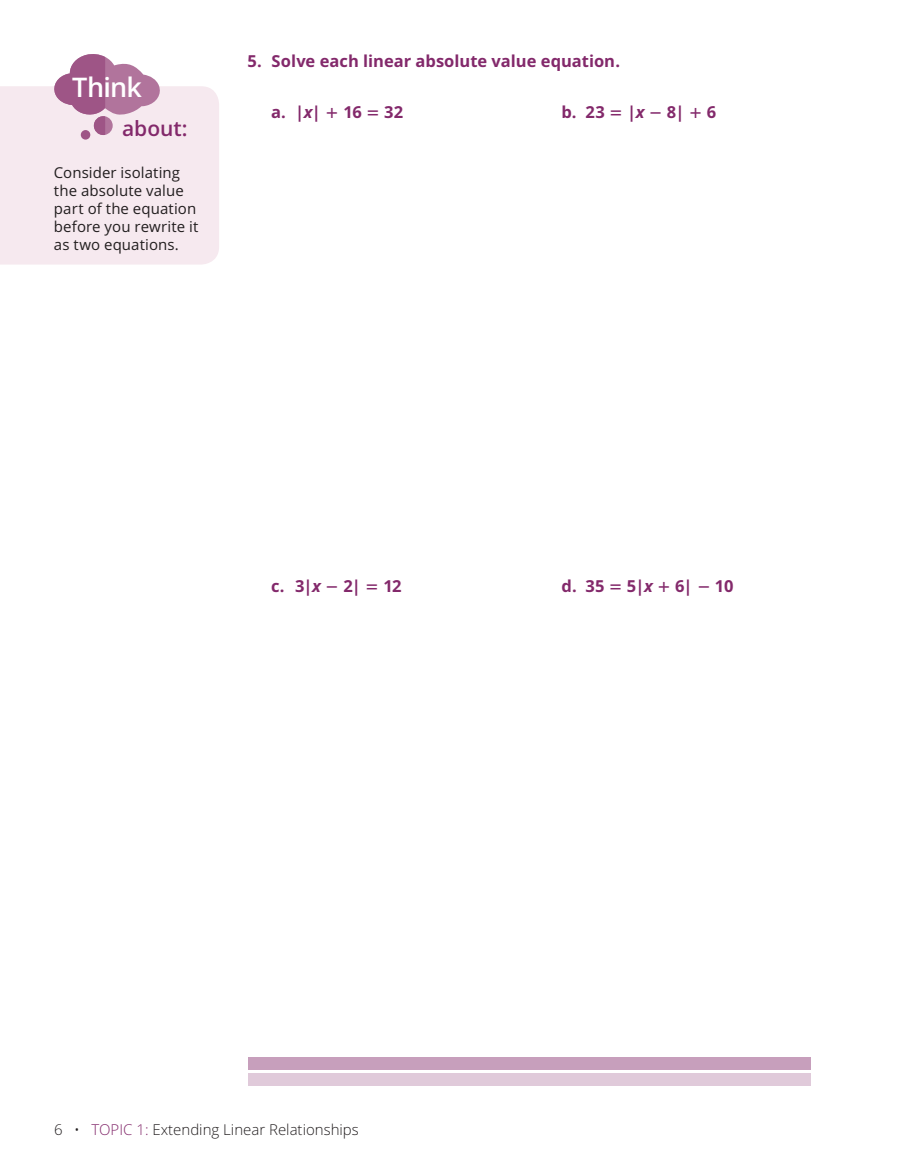
<style>
.page{position:relative;width:905px;height:1175px;background:#fff}
.page>*{position:absolute;margin:0;border:0;box-sizing:border-box;transform-origin:0 0}
.t1{font:600 27px "Open Sans";letter-spacing:-.03em;color:#fff}
.t2{font:600 21px "Open Sans";color:#83296b}
.t3{font:700 16.5px "Open Sans";color:#83296b}
.t4{font:15px/18px "Open Sans";letter-spacing:.005em;color:#231f20}
.t5{font:300 15px "Open Sans";color:#231f20}
.s1{font-style:italic}
.s2{color:#83296b}
</style>
<div class="page">
<div style="left:248px;top:1073px;width:562px;height:12px;background:#e0cada"></div>
<div style="left:248px;top:1057px;width:562px;height:12px;background:#c79fbc"></div>
<svg style="left:0;top:54px;width:219px;height:210px;background:#eedde6"></svg>
<h1 class="t1" style="left:72px;top:68px;width:71px">Think</h1>
<h2 class="t2" style="left:122px;top:114px;width:67px">about:</h2>
<p class="t4" style="left:54px;top:163px;width:146px">Consider isolating the absolute value part of the equation before you rewrite it as two equations.</p>
<p class="t3" style="left:248px;top:49px;width:374px">5. Solve each linear absolute value equation.</p>
<p class="t3" style="left:271px;top:100px;width:51px">a. |<span class="s1">x</span>|</p>
<p class="t3" style="left:343px;top:100px;width:20px">16</p>
<p class="t3" style="left:384px;top:100px;width:21px">32</p>
<p class="t3" style="left:561px;top:100px;width:45px">b. 23</p>
<p class="t3" style="left:627px;top:100px;width:19px">|<span class="s1">x</span></p>
<p class="t3" style="left:666px;top:100px;width:19px">8|</p>
<p class="t3" style="left:706px;top:100px;width:11px">6</p>
<p class="t3" style="left:271px;top:574px;width:51px">c. 3|<span class="s1">x</span></p>
<p class="t3" style="left:343px;top:574px;width:19px">2|</p>
<p class="t3" style="left:383px;top:574px;width:20px">12</p>
<p class="t3" style="left:561px;top:574px;width:45px">d. 35</p>
<p class="t3" style="left:627px;top:574px;width:27px">5|<span class="s1">x</span></p>
<p class="t3" style="left:675px;top:574px;width:19px">6|</p>
<p class="t3" style="left:715px;top:574px;width:20px">10</p>
<p class="t5" style="left:54px;top:1118px;width:306px">6 • <span class="s2">TOPIC 1:</span> Extending Linear Relationships</p>
</div>
